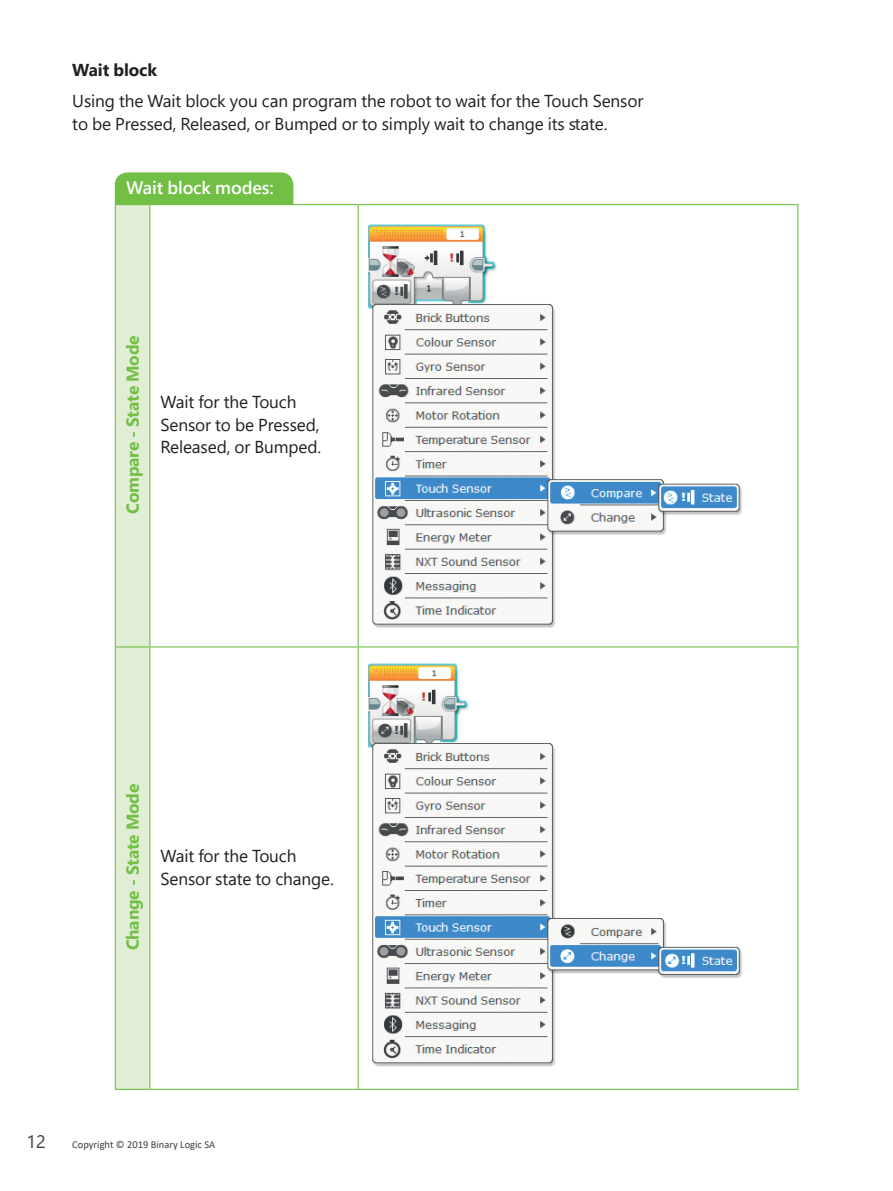
<style>
.page{position:relative;width:893px;height:1191px;background:#fff}
.page>*{position:absolute;margin:0;border:0;box-sizing:border-box;transform-origin:0 0}
.t1{font:600 18px "Segoe UI";letter-spacing:-.01em;color:#fff}
.t2{font:18px "Segoe UI";color:#3e3e3f}
.t3{font:17.25px/22.5px "Segoe UI";letter-spacing:-.01em;color:#231f20}
.t4{font:700 17.25px "Segoe UI";letter-spacing:-.01em;color:#71bf44}
.t5{font:700 17.25px "Segoe UI";letter-spacing:-.01em;color:#231f20}
.t6{font:10.5px "Calibri";color:#3e3e3f}
</style>
<div class="page">
<hr style="left:797px;top:205px;width:1px;height:441px;background:#71bf44">
<hr style="left:150px;top:646px;width:208px;height:1px;background:#71bf44">
<hr style="left:358px;top:646px;width:440px;height:1px;background:#71bf44">
<hr style="left:797px;top:647px;width:1px;height:441px;background:#71bf44">
<hr style="left:150px;top:1088px;width:208px;height:1px;background:#71bf44">
<hr style="left:358px;top:1088px;width:440px;height:1px;background:#71bf44">
<hr style="left:150px;top:204px;width:208px;height:1px;background:#71bf44">
<hr style="left:358px;top:204px;width:440px;height:1px;background:#71bf44">
<hr style="left:358px;top:205px;width:1px;height:441px;background:#71bf44">
<hr style="left:358px;top:647px;width:1px;height:441px;background:#71bf44">
<img style="left:369px;top:224px;width:373px;height:404px">
<img style="left:369px;top:663px;width:373px;height:404px">
<svg style="left:115px;top:172px;width:178px;height:917px"></svg>
<p class="t5" style="left:72px;top:54px;width:86px">Wait block</p>
<p class="t3" style="left:72px;top:88px;width:573px">Using the Wait block you can program the robot to wait for the Touch Sensor to be Pressed, Released, or Bumped or to simply wait to change its state.</p>
<p class="t1" style="left:126px;top:171px;width:149px">Wait block modes:</p>
<p class="t4" style="left:116px;top:514px;width:180px;rotate:-90deg">Compare - State Mode</p>
<p class="t3" style="left:160px;top:389px;width:162px">Wait for the Touch<br>Sensor to be Pressed,<br>Released, or Bumped.</p>
<p class="t4" style="left:116px;top:950px;width:168px;rotate:-90deg">Change - State Mode</p>
<p class="t3" style="left:160px;top:843px;width:175px">Wait for the Touch<br>Sensor state to change.</p>
<p class="t2" style="left:26px;top:1125px;width:21px">12</p>
<p class="t6" style="left:72px;top:1137px;width:144px">Copyright © 2019 Binary Logic SA</p>
</div>
